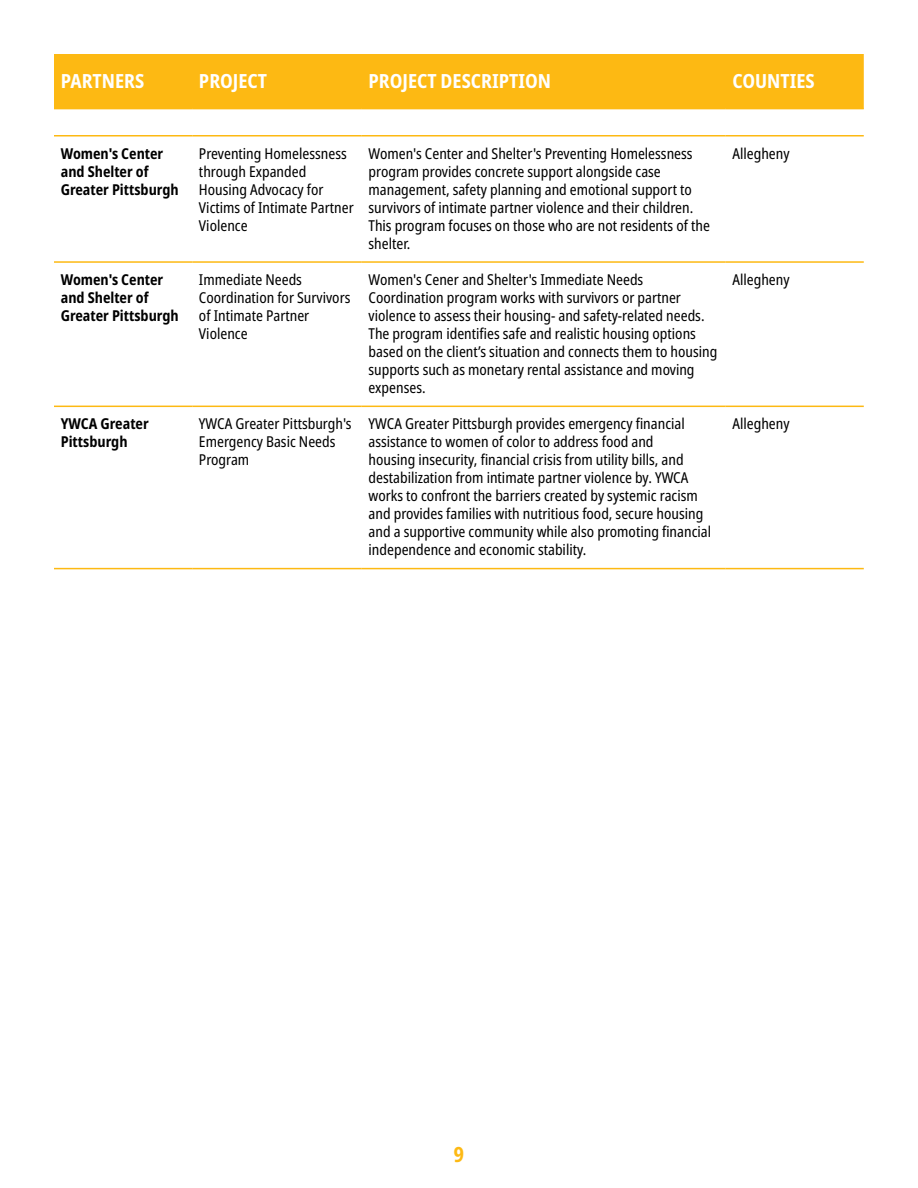
<style>
.page{position:relative;width:918px;height:1188px;background:#fff}
.page>*{position:absolute;margin:0;border:0;box-sizing:border-box;transform-origin:0 0}
.t1{font:700 21px "Noto Sans Condensed";color:#fdb913}
.t2{font:700 19.5px "Noto Sans Condensed";color:#fff}
.t3{font:15px/18px "Noto Sans Condensed";color:#000}
.t4{font:700 15px/18px "Noto Sans Condensed";color:#000}
</style>
<div class="page">
<div style="left:54px;top:54px;width:810px;height:54px;background:#fdb913"></div>
<hr style="left:54px;top:108px;width:138px;height:1px;background:#fdb913">
<hr style="left:192px;top:108px;width:170px;height:1px;background:#fdb913">
<hr style="left:362px;top:108px;width:364px;height:1px;background:#fdb913">
<hr style="left:726px;top:108px;width:138px;height:1px;background:#fdb913">
<hr style="left:54px;top:135px;width:138px;height:1px;background:#fdb913">
<hr style="left:192px;top:135px;width:170px;height:1px;background:#fdb913">
<hr style="left:362px;top:135px;width:364px;height:1px;background:#fdb913">
<hr style="left:726px;top:135px;width:138px;height:1px;background:#fdb913">
<hr style="left:54px;top:261px;width:138px;height:2px;background:#fdb913">
<hr style="left:192px;top:261px;width:170px;height:2px;background:#fdb913">
<hr style="left:362px;top:261px;width:364px;height:2px;background:#fdb913">
<hr style="left:726px;top:261px;width:138px;height:2px;background:#fdb913">
<hr style="left:54px;top:406px;width:138px;height:1px;background:#fdb913">
<hr style="left:192px;top:406px;width:170px;height:1px;background:#fdb913">
<hr style="left:362px;top:406px;width:364px;height:1px;background:#fdb913">
<hr style="left:726px;top:406px;width:138px;height:1px;background:#fdb913">
<hr style="left:54px;top:568px;width:138px;height:1px;background:#fdb913">
<hr style="left:192px;top:568px;width:170px;height:1px;background:#fdb913">
<hr style="left:362px;top:568px;width:364px;height:1px;background:#fdb913">
<hr style="left:726px;top:568px;width:138px;height:1px;background:#fdb913">
<h2 class="t2" style="left:61px;top:67px;width:85px">PARTNERS</h2>
<h2 class="t2" style="left:199px;top:67px;width:70px">PROJECT</h2>
<h2 class="t2" style="left:369px;top:67px;width:184px">PROJECT DESCRIPTION</h2>
<h2 class="t2" style="left:733px;top:67px;width:84px">COUNTIES</h2>
<p class="t4" style="left:61px;top:144px;width:120px">Women's Center and Shelter of<br>Greater Pittsburgh</p>
<p class="t3" style="left:199px;top:145px;width:156px">Preventing Homelessness through Expanded<br>Housing Advocacy for<br>Victims of Intimate Partner<br>Violence</p>
<p class="t3" style="left:369px;top:145px;width:343px">Women's Center and Shelter's Preventing Homelessness program provides concrete support alongside case management, safety planning and emotional support to survivors of intimate partner violence and their children.<br>This program focuses on those who are not residents of the shelter.</p>
<p class="t3" style="left:733px;top:145px;width:59px">Allegheny</p>
<p class="t4" style="left:61px;top:271px;width:120px">Women's Center and Shelter of<br>Greater Pittsburgh</p>
<p class="t3" style="left:199px;top:271px;width:153px">Immediate Needs<br>Coordination for Survivors of Intimate Partner<br>Violence</p>
<p class="t3" style="left:369px;top:271px;width:350px">Women's Cener and Shelter's Immediate Needs Coordination program works with survivors or partner violence to assess their housing- and safety-related needs.<br>The program identifies safe and realistic housing options based on the client’s situation and connects them to housing supports such as monetary rental assistance and moving expenses.</p>
<p class="t3" style="left:733px;top:271px;width:59px">Allegheny</p>
<p class="t4" style="left:61px;top:415px;width:90px">YWCA Greater<br>Pittsburgh</p>
<p class="t3" style="left:199px;top:415px;width:154px">YWCA Greater Pittsburgh's<br>Emergency Basic Needs<br>Program</p>
<p class="t3" style="left:369px;top:415px;width:344px">YWCA Greater Pittsburgh provides emergency financial assistance to women of color to address food and<br>housing insecurity, financial crisis from utility bills, and destabilization from intimate partner violence by. YWCA works to confront the barriers created by systemic racism and provides families with nutritious food, secure housing and a supportive community while also promoting financial independence and economic stability.</p>
<p class="t3" style="left:733px;top:415px;width:59px">Allegheny</p>
<h1 class="t1" style="left:454px;top:1140px;width:12px">9</h1>
</div>
